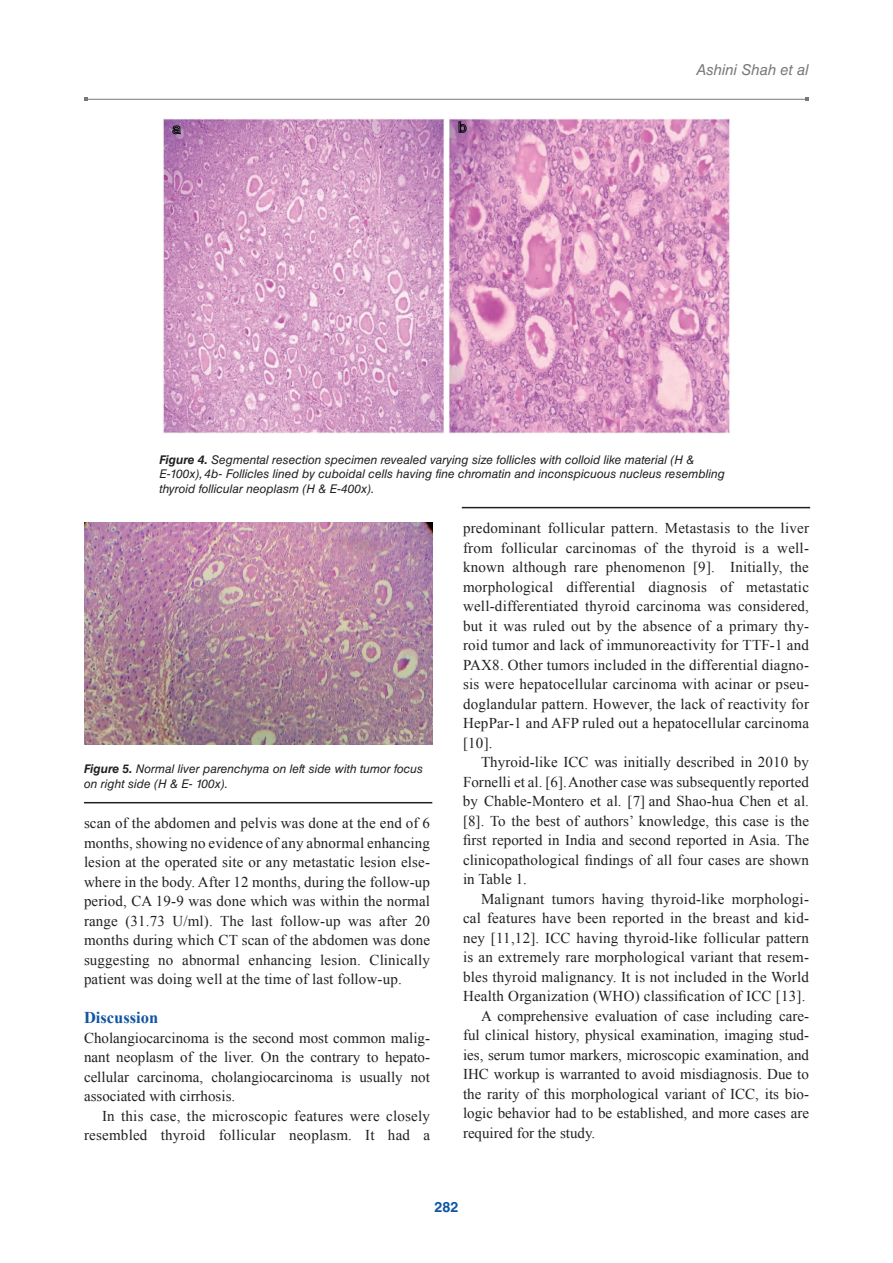
<style>
.page{position:relative;width:893px;height:1263px;background:#fff}
.page>*{position:absolute;margin:0;border:0;box-sizing:border-box;transform-origin:0 0}
.t1{font:700 16.5px "Times New Roman";color:#1055a4}
.t2{font:15px/19.5px "Times New Roman";letter-spacing:.01em;color:#231f20;text-align:justify}
.t3{font:italic 15px "Helvetica LT Std";color:#76787b}
.t4{font:700 14.25px "Helvetica LT Std";color:#1055a4}
.t5{font:italic 12px/14.4px "Helvetica LT Std";color:#231f20}
.s1{font-weight:700}
</style>
<div class="page">
<hr style="left:86px;top:99px;width:721px;height:1px;background:#76787b">
<img style="left:84px;top:523px;width:348px;height:222px">
<img style="left:162px;top:118px;width:568px;height:316px">
<hr style="left:84px;top:802px;width:348px;height:1px;background:#231f20">
<hr style="left:462px;top:507px;width:348px;height:1px;background:#231f20">
<p class="t3" style="left:696px;top:61px;width:114px">Ashini Shah et al</p>
<p class="t5" style="left:159px;top:452px;width:567px"><span class="s1">Figure 4.</span> Segmental resection specimen revealed varying size follicles with colloid like material (H &amp;<br>E-100x), 4b- Follicles lined by cuboidal cells having fine chromatin and inconspicuous nucleus resembling thyroid follicular neoplasm (H &amp; E-400x).</p>
<p class="t5" style="left:84px;top:762px;width:341px"><span class="s1">Figure 5.</span> Normal liver parenchyma on left side with tumor focus on right side (H &amp; E- 100x).</p>
<p class="t2" style="left:84px;top:813px;width:348px">scan of the abdomen and pelvis was done at the end of 6 months, showing no evidence of any abnormal enhancing lesion at the operated site or any metastatic lesion else&shy;where in the body. After 12 months, during the follow-up period, CA 19-9 was done which was within the normal range (31.73 U/ml). The last follow-up was after 20 months during which CT scan of the abdomen was done suggesting no abnormal enhancing lesion. Clinically patient was doing well at the time of last follow-up.</p>
<p class="t1" style="left:84px;top:1006px;width:76px">Discussion</p>
<p class="t2" style="left:84px;top:1028px;width:347px">Cholangiocarcinoma is the second most common malig&shy;nant neoplasm of the liver. On the contrary to hepato&shy;cellular carcinoma, cholangiocarcinoma is usually not associated with cirrhosis.</p>
<p class="t2" style="left:84px;top:1106px;width:348px;text-align:right">In this case, the microscopic features were closely resembled thyroid follicular neoplasm. It had a</p>
<p class="t2" style="left:463px;top:518px;width:348px">predominant follicular pattern. Metastasis to the liver from follicular carcinomas of the thyroid is a well&shy;known although rare phenomenon [9]. Initially, the morphological differential diagnosis of metastatic well-differentiated thyroid carcinoma was considered, but it was ruled out by the absence of a primary thy&shy;roid tumor and lack of immunoreactivity for TTF-1 and PAX8. Other tumors included in the differential diagno&shy;sis were hepatocellular carcinoma with acinar or pseu&shy;doglandular pattern. However, the lack of reactivity for HepPar-1 and AFP ruled out a hepatocellular carcinoma [10].</p>
<p class="t2" style="left:463px;top:752px;width:348px;text-indent:18px">Thyroid-like ICC was initially described in 2010 by Fornelli et al. [6].Another case was subsequently reported by Chable-Montero et al. [7] and Shao-hua Chen et al. [8]. To the best of authors’ knowledge, this case is the first reported in India and second reported in Asia. The clinicopathological findings of all four cases are shown in Table 1.</p>
<p class="t2" style="left:481px;top:889px;width:329px">Malignant tumors having thyroid-like morphologi-</p>
<p class="t2" style="left:463px;top:908px;width:348px">cal features have been reported in the breast and kid-</p>
<p class="t2" style="left:463px;top:928px;width:348px">ney [11,12]. ICC having thyroid-like follicular pattern</p>
<p class="t2" style="left:463px;top:947px;width:347px">is an extremely rare morphological variant that resem-</p>
<p class="t2" style="left:463px;top:967px;width:348px">bles thyroid malignancy. It is not included in the World</p>
<p class="t2" style="left:463px;top:986px;width:344px">Health Organization (WHO) classification of ICC [13].</p>
<p class="t2" style="left:481px;top:1006px;width:329px">A comprehensive evaluation of case including care-</p>
<p class="t2" style="left:463px;top:1025px;width:347px">ful clinical history, physical examination, imaging stud-</p>
<p class="t2" style="left:463px;top:1045px;width:347px">ies, serum tumor markers, microscopic examination, and</p>
<p class="t2" style="left:463px;top:1064px;width:347px">IHC workup is warranted to avoid misdiagnosis. Due to</p>
<p class="t2" style="left:463px;top:1084px;width:347px">the rarity of this morphological variant of ICC, its bio-</p>
<p class="t2" style="left:463px;top:1103px;width:347px">logic behavior had to be established, and more cases are</p>
<p class="t2" style="left:463px;top:1123px;width:134px">required for the study.</p>
<p class="t4" style="left:435px;top:1198px;width:25px">282</p>
</div>
